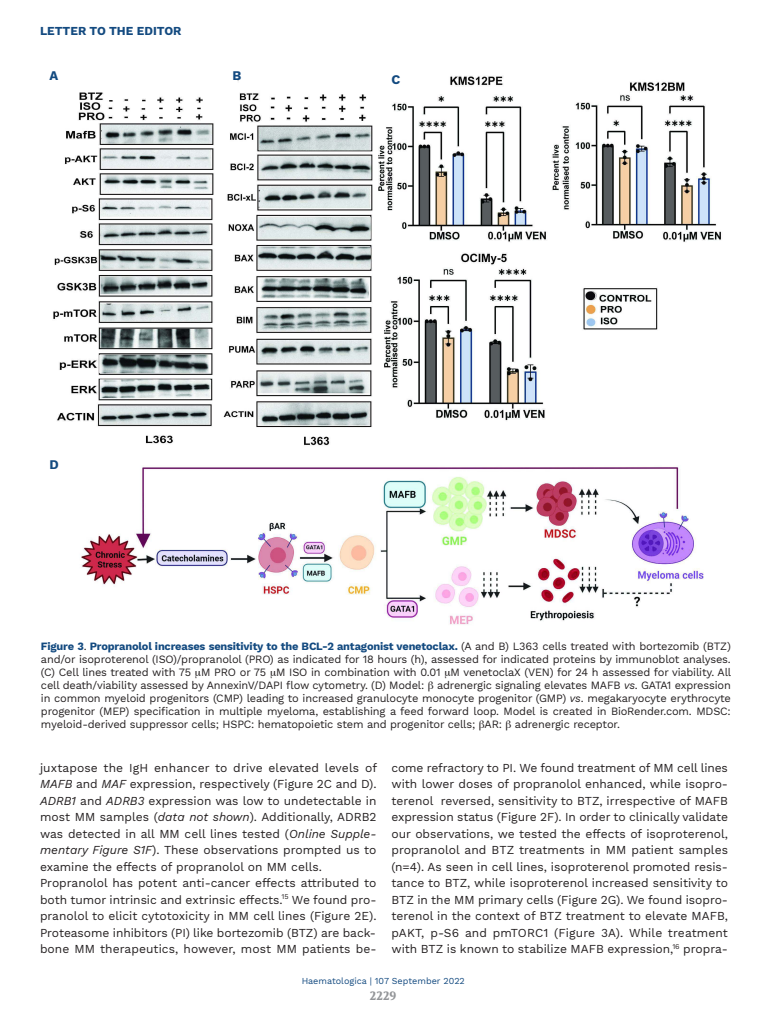
<style>
.page{position:relative;width:768px;height:1024px;background:#fff}
.page>*{position:absolute;margin:0;border:0;box-sizing:border-box;transform-origin:0 0}
.t1{font:700 13px "Work Sans";color:#134a80}
.t2{font:12px/16.5px "Work Sans";color:#231f20}
.t3{font:700 12px "Work Sans";color:#134a80}
.t4{font:700 12px "Volkhov";color:#939598}
.t5{font:11px/13px "Work Sans";letter-spacing:-.015em;color:#231f20;text-align:justify}
.t6{font:9px "Work Sans";color:#134a80}
.s1{font-weight:700;color:#134a80}
.s2{font-style:italic}
</style>
<div class="page">
<img style="left:53px;top:76px;width:668px;height:549px">
<p class="t3" style="left:40px;top:24px;width:143px">LETTER TO THE EDITOR</p>
<p class="t1" style="left:49px;top:68px;width:10px">A</p>
<p class="t1" style="left:233px;top:68px;width:10px">B</p>
<p class="t1" style="left:391px;top:72px;width:10px">C</p>
<p class="t1" style="left:49px;top:457px;width:11px">D</p>
<p class="t5" style="left:41px;top:640px;width:692px"><span class="s1">Figure 3</span>. <span class="s1">Propranolol increases sensitivity to the BCL-2 antagonist venetoclax.</span> (A and B) L363 cells treated with bortezomib (BTZ) and/or isoproterenol (ISO)/propranolol (PRO) as indicated for 18 hours (h), assessed for indicated proteins by immunoblot analyses. (C) Cell lines treated with 75 M PRO or 75 M ISO in combination with 0.01 M venetoclaX (VEN) for 24 h assessed for viability. All cell death/viability assessed by AnnexinV/DAPI flow cytometry. (D) Model: adrenergic signaling elevates MAFB <span class="s2">vs</span>. GATA1 expression in common myeloid progenitors (CMP) leading to increased granulocyte monocyte progenitor (GMP) <span class="s2">vs</span>. megakaryocyte erythrocyte progenitor (MEP) specification in multiple myeloma, establishing a feed forward loop. Model is created in BioRender.com. MDSC: myeloid-derived suppressor cells; HSPC: hematopoietic stem and progenitor cells; AR: adrenergic receptor.</p>
<p class="t2" style="left:40px;top:759px;width:339px">juxtapose the IgH enhancer to drive elevated levels of <span class="s2">MAFB</span> and <span class="s2">MAF</span> expression, respectively (Figure 2C and D).<br><span class="s2">ADRB1</span> and <span class="s2">ADRB3</span> expression was low to undetectable in most MM samples (<span class="s2">data not shown</span>). Additionally, ADRB2 was detected in all MM cell lines tested (<span class="s2">Online Supple&shy;mentary Figure S1F</span>). These observations prompted us to examine the effects of propranolol on MM cells.<br>Propranolol has potent anti-cancer effects attributed to both tumor intrinsic and extrinsic effects.<sup>15</sup> We found pro&shy;pranolol to elicit cytotoxicity in MM cell lines (Figure 2E).<br>Proteasome inhibitors (PI) like bortezomib (BTZ) are back&shy;bone MM therapeutics, however, most MM patients be-</p>
<p class="t2" style="left:391px;top:759px;width:338px;text-align:justify">come refractory to PI. We found treatment of MM cell lines with lower doses of propranolol enhanced, while isopro&shy;terenol reversed, sensitivity to BTZ, irrespective of MAFB expression status (Figure 2F). In order to clinically validate our observations, we tested the effects of isoproterenol, propranolol and BTZ treatments in MM patient samples (n=4). As seen in cell lines, isoproterenol promoted resis&shy;tance to BTZ, while isoproterenol increased sensitivity to BTZ in the MM primary cells (Figure 2G). We found isopro&shy;terenol in the context of BTZ treatment to elevate MAFB, pAKT, p-S6 and pmTORC1 (Figure 3A). While treatment with BTZ is known to stabilize MAFB expression,<sup>16</sup> propra-</p>
<p class="t6" style="left:302px;top:976px;width:165px">Haematologica | 107 September 2022</p>
<p class="t4" style="left:370px;top:988px;width:28px">2229</p>
</div>
